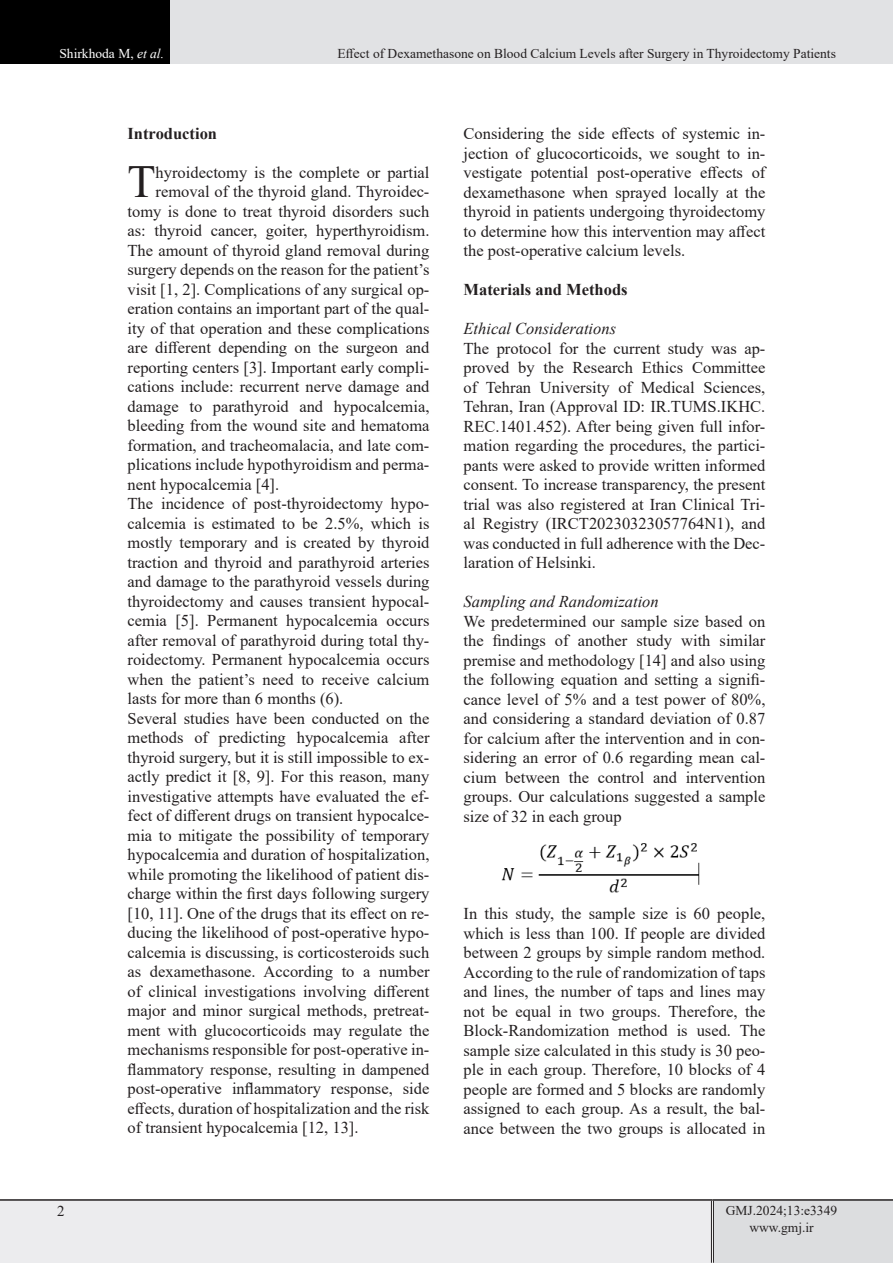
<style>
.page{position:relative;width:893px;height:1263px;background:#fff}
.page>*{position:absolute;margin:0;border:0;box-sizing:border-box;transform-origin:0 0}
.t1{font:45.9px "Times New Roman";color:#231f20}
.Subtitle{font:16.5px/19.5px "Times New Roman";color:#231f20;text-align:justify}
.Subtitle-2{font:italic 16.5px "Times New Roman";color:#231f20}
.t2{font:700 16.5px "Times New Roman";color:#231f20}
.t3{font:15px "Times New Roman";color:#231f20}
.lllllllllllllll{font:13.5px "Times New Roman";color:#231f20}
.t4{font:13.5px "Times New Roman";color:#fff}
.s1{font-style:italic}
</style>
<div class="page">
<div style="left:0;top:0;width:170px;height:64px;background:#000"></div>
<div style="left:170px;top:0;width:723px;height:64px;background:#e1e2e4"></div>
<div style="left:0;top:1200px;width:712px;height:63px;background:#ececee"></div>
<div style="left:712px;top:1200px;width:181px;height:63px;background:#dcdddf"></div>
<hr style="left:711px;top:1201px;width:3px;height:62px;background:#fff">
<hr style="left:711px;top:1201px;width:1px;height:62px;background:#231f20">
<hr style="left:713px;top:1201px;width:1px;height:62px;background:#231f20">
<hr style="left:0;top:1199px;width:712px;height:2px;background:#231f20">
<hr style="left:712px;top:1199px;width:181px;height:2px;background:#231f20">
<img style="left:501px;top:843px;width:199px;height:50px">
<p class="t4" style="left:59px;top:44px;width:106px">Shirkhoda M, <span class="s1">et al.</span></p>
<p class="lllllllllllllll" style="left:337px;top:44px;width:500px">Effect of Dexamethasone on Blood Calcium Levels after Surgery in Thyroidectomy Patients</p>
<p class="t2" style="left:128px;top:121px;width:91px">Introduction</p>
<p class="t1" style="left:128px;top:149px;width:30px">T</p>
<p class="Subtitle" style="left:156px;top:162px;width:275px">hyroidectomy is the complete or partial</p>
<p class="Subtitle" style="left:156px;top:181px;width:275px">removal of the thyroid gland. Thyroidec-</p>
<p class="Subtitle" style="left:128px;top:201px;width:303px">tomy is done to treat thyroid disorders such</p>
<p class="Subtitle" style="left:128px;top:220px;width:303px">as: thyroid cancer, goiter, hyperthyroidism.</p>
<p class="Subtitle" style="left:128px;top:240px;width:303px">The amount of thyroid gland removal during</p>
<p class="Subtitle" style="left:128px;top:259px;width:303px">surgery depends on the reason for the patient’s</p>
<p class="Subtitle" style="left:128px;top:279px;width:303px">visit [1, 2]. Complications of any surgical op-</p>
<p class="Subtitle" style="left:128px;top:298px;width:303px">eration contains an important part of the qual-</p>
<p class="Subtitle" style="left:128px;top:318px;width:303px">ity of that operation and these complications</p>
<p class="Subtitle" style="left:128px;top:337px;width:303px">are different depending on the surgeon and</p>
<p class="Subtitle" style="left:128px;top:357px;width:303px">reporting centers [3]. Important early compli-</p>
<p class="Subtitle" style="left:128px;top:376px;width:303px">cations include: recurrent nerve damage and</p>
<p class="Subtitle" style="left:128px;top:396px;width:303px">damage to parathyroid and hypocalcemia,</p>
<p class="Subtitle" style="left:128px;top:415px;width:303px">bleeding from the wound site and hematoma</p>
<p class="Subtitle" style="left:128px;top:435px;width:303px">formation, and tracheomalacia, and late com-</p>
<p class="Subtitle" style="left:128px;top:454px;width:303px">plications include hypothyroidism and perma-</p>
<p class="Subtitle" style="left:128px;top:474px;width:153px">nent hypocalcemia [4].</p>
<p class="Subtitle" style="left:128px;top:493px;width:303px">The incidence of post-thyroidectomy hypo&shy;calcemia is estimated to be 2.5%, which is mostly temporary and is created by thyroid traction and thyroid and parathyroid arteries and damage to the parathyroid vessels during thyroidectomy and causes transient hypocal&shy;cemia [5]. Permanent hypocalcemia occurs after removal of parathyroid during total thy&shy;roidectomy. Permanent hypocalcemia occurs when the patient’s need to receive calcium lasts for more than 6 months (6).</p>
<p class="Subtitle" style="left:128px;top:708px;width:303px">Several studies have been conducted on the methods of predicting hypocalcemia after thyroid surgery, but it is still impossible to ex&shy;actly predict it [8, 9]. For this reason, many investigative attempts have evaluated the ef&shy;fect of different drugs on transient hypocalce&shy;mia to mitigate the possibility of temporary hypocalcemia and duration of hospitalization, while promoting the likelihood of patient dis&shy;charge within the first days following surgery [10, 11]. One of the drugs that its effect on re&shy;ducing the likelihood of post-operative hypo&shy;calcemia is discussing, is corticosteroids such as dexamethasone. According to a number of clinical investigations involving different major and minor surgical methods, pretreat&shy;ment with glucocorticoids may regulate the mechanisms responsible for post-operative in&shy;flammatory response, resulting in dampened post-operative inflammatory response, side effects, duration of hospitalization and the risk of transient hypocalcemia [12, 13].</p>
<p class="Subtitle" style="left:463px;top:123px;width:303px">Considering the side effects of systemic in&shy;jection of glucocorticoids, we sought to in&shy;vestigate potential post-operative effects of dexamethasone when sprayed locally at the thyroid in patients undergoing thyroidectomy to determine how this intervention may affect the post-operative calcium levels.</p>
<p class="t2" style="left:463px;top:278px;width:166px">Materials and Methods</p>
<p class="Subtitle-2" style="left:463px;top:317px;width:154px">Ethical Considerations</p>
<p class="Subtitle" style="left:463px;top:338px;width:303px">The protocol for the current study was ap&shy;proved by the Research Ethics Committee of Tehran University of Medical Sciences, Tehran, Iran (Approval ID: IR.TUMS.IKHC.<br>REC.1401.452). After being given full infor&shy;mation regarding the procedures, the partici&shy;pants were asked to provide written informed consent. To increase transparency, the present trial was also registered at Iran Clinical Tri&shy;al Registry (IRCT20230323057764N1), and was conducted in full adherence with the Dec&shy;laration of Helsinki.</p>
<p class="Subtitle-2" style="left:463px;top:590px;width:197px">Sampling and Randomization</p>
<p class="Subtitle" style="left:463px;top:611px;width:303px">We predetermined our sample size based on the findings of another study with similar premise and methodology [14] and also using the following equation and setting a signifi&shy;cance level of 5% and a test power of 80%, and considering a standard deviation of 0.87 for calcium after the intervention and in con&shy;sidering an error of 0.6 regarding mean cal&shy;cium between the control and intervention groups. Our calculations suggested a sample size of 32 in each group</p>
<p class="Subtitle" style="left:463px;top:903px;width:303px">In this study, the sample size is 60 people, which is less than 100. If people are divided between 2 groups by simple random method.<br>According to the rule of randomization of taps and lines, the number of taps and lines may not be equal in two groups. Therefore, the Block-Randomization method is used. The sample size calculated in this study is 30 peo&shy;ple in each group. Therefore, 10 blocks of 4 people are formed and 5 blocks are randomly assigned to each group. As a result, the bal&shy;ance between the two groups is allocated in</p>
<p class="t3" style="left:57px;top:1201px;width:9px">2</p>
<p class="lllllllllllllll" style="left:726px;top:1201px;width:113px">GMJ.2024;13:e3349</p>
<p class="lllllllllllllll" style="left:749px;top:1217px;width:66px">www.gmj.ir</p>
</div>
